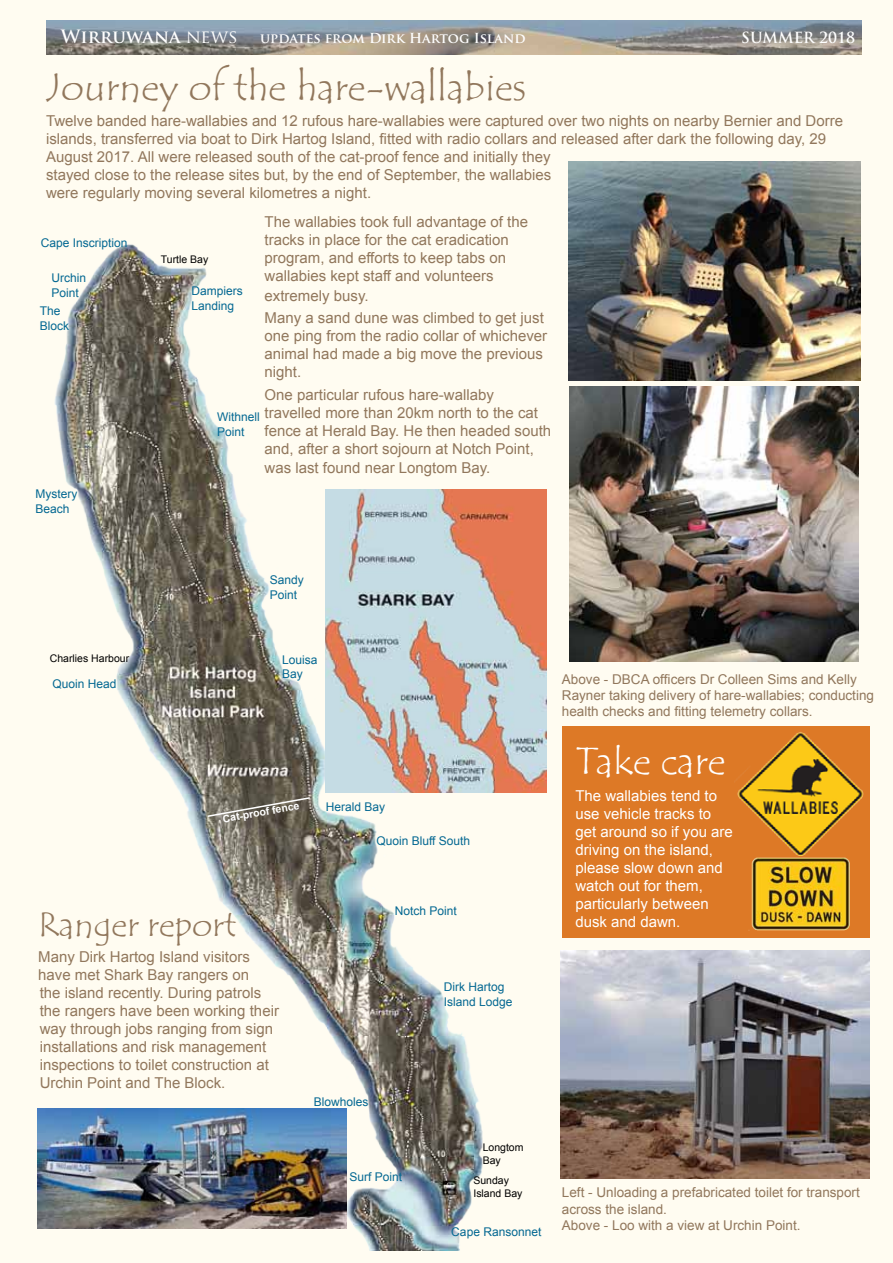
<style>
.page{position:relative;width:893px;height:1263px;background:#fffcf1}
.page>*{position:absolute;margin:0;border:0;box-sizing:border-box;transform-origin:0 0}
.t1{font:39px "Tempus Sans ITC";color:#91775c}
.t2{font:39px "Tempus Sans ITC";color:#fff}
.t3{font:34.5px "Tempus Sans ITC";color:#91775c}
.t4{font:15px/18px "Arial";color:#91775c}
.t5{font:15px/18px "Arial";color:#fff}
.t6{font:700 15px "Trajan Pro";color:#fff}
.t7{font:13.5px/16.2px "Arial";color:#91775c}
.t8{font:700 13.5px "Trajan Pro";color:#fff}
.t9{font:12px/15px "Arial";color:#046892}
.t10{font:10.5px/13.5px "Arial";color:#000}
.t11{font:700 10.5px "Arial";color:#fff}
.s1{font-size:18px}
.s2{font-weight:400;font-size:18px}
</style>
<div class="page">
<img style="left:37px;top:244px;width:500px;height:1007px">
<img style="left:569px;top:387px;width:290px;height:275px">
<div style="left:562px;top:726px;width:308px;height:212px;background:#dd7926"></div>
<img style="left:736px;top:732px;width:128px;height:107px">
<img style="left:748px;top:839px;width:102px;height:92px">
<img style="left:325px;top:489px;width:221px;height:303px">
<img style="left:568px;top:161px;width:293px;height:219px">
<img style="left:37px;top:1109px;width:309px;height:120px">
<img style="left:561px;top:951px;width:309px;height:227px">
<svg style="left:206px;top:796px;width:105px;height:22px;background:#736d61"></svg>
<img style="left:46px;top:20px;width:816px;height:35px">
<p class="t8" style="left:61px;top:30px;width:466px"><span class="s1">Wirruwana</span> <span class="s2">NEWS</span> updates from Dirk Hartog Island</p>
<p class="t6" style="left:741px;top:28px;width:115px">SUMMER 2018</p>
<h1 class="t1" style="left:46px;top:62px;width:482px">Journey of the hare-wallabies</h1>
<p class="t4" style="left:46px;top:112px;width:799px">Twelve banded hare-wallabies and 12 rufous hare-wallabies were captured over two nights on nearby Bernier and Dorre islands, transferred via boat to Dirk Hartog Island, fitted with radio collars and released after dark the following day, 29<br>August 2017. All were released south of the cat-proof fence and initially they<br>stayed close to the release sites but, by the end of September, the wallabies<br>were regularly moving several kilometres a night.</p>
<p class="t9" style="left:41px;top:236px;width:88px">Cape Inscription</p>
<p class="t9" style="left:51px;top:270px;width:36px">Urchin<br>Point</p>
<p class="t9" style="left:40px;top:304px;width:31px">The<br>Block</p>
<p class="t9" style="left:35px;top:487px;width:44px">Mystery<br>Beach</p>
<p class="t4" style="left:265px;top:213px;width:265px">The wallabies took full advantage of the tracks in place for the cat eradication program, and efforts to keep tabs on wallabies kept staff and volunteers</p>
<p class="t4" style="left:265px;top:285px;width:281px;line-height:22.2px">extremely busy.<br>Many a sand dune was climbed to get just</p>
<p class="t4" style="left:265px;top:327px;width:284px">one ping from the radio collar of whichever animal had made a big move the previous night.</p>
<p class="t4" style="left:265px;top:385px;width:288px">One particular rufous hare-wallaby travelled more than 20km north to the cat fence at Herald Bay. He then headed south and, after a short sojourn at Notch Point,</p>
<p class="t4" style="left:265px;top:459px;width:227px">was last found near Longtom Bay.</p>
<p class="t10" style="left:161px;top:253px;width:49px">Turtle Bay</p>
<p class="t9" style="left:191px;top:284px;width:53px">Dampiers<br>Landing</p>
<p class="t9" style="left:217px;top:410px;width:44px">Withnell<br>Point</p>
<p class="t9" style="left:270px;top:573px;width:36px">Sandy<br>Point</p>
<p class="t10" style="left:50px;top:651px;width:81px">Charlies Harbour</p>
<p class="t9" style="left:52px;top:676px;width:66px">Quoin Head</p>
<p class="t9" style="left:282px;top:652px;width:37px;line-height:14.4px">Louisa<br>Bay</p>
<p class="t11" style="left:222px;top:812px;width:79px;rotate:-10deg">Cat-proof fence</p>
<h2 class="t3" style="left:38px;top:902px;width:199px">Ranger report</h2>
<p class="t4" style="left:38px;top:948px;width:242px">Many Dirk Hartog Island visitors have met Shark Bay rangers on<br>the island recently. During patrols the rangers have been working their way through jobs ranging from sign installations and risk management inspections to toilet construction at Urchin Point and The Block.</p>
<p class="t9" style="left:326px;top:799px;width:61px">Herald Bay</p>
<p class="t9" style="left:376px;top:833px;width:95px">Quoin Bluff South</p>
<p class="t9" style="left:395px;top:903px;width:64px">Notch Point</p>
<p class="t9" style="left:444px;top:979px;width:70px">Dirk Hartog<br>Island Lodge</p>
<p class="t9" style="left:314px;top:1094px;width:56px">Blowholes</p>
<p class="t9" style="left:349px;top:1170px;width:54px">Surf Point</p>
<p class="t10" style="left:483px;top:1140px;width:42px">Longtom<br>Bay</p>
<p class="t10" style="left:473px;top:1174px;width:51px">Sunday<br>Island Bay</p>
<p class="t9" style="left:451px;top:1224px;width:92px">Cape Ransonnet</p>
<p class="t7" style="left:562px;top:671px;width:314px">Above - DBCA officers Dr Colleen Sims and Kelly<br>Rayner taking delivery of hare-wallabies; conducting health checks and fitting telemetry collars.</p>
<h1 class="t2" style="left:575px;top:737px;width:152px">Take care</h1>
<p class="t5" style="left:575px;top:787px;width:159px">The wallabies tend to use vehicle tracks to get around so if you are driving on the island, please slow down and watch out for them, particularly between dusk and dawn.</p>
<p class="t7" style="left:562px;top:1185px;width:299px">Left - Unloading a prefabricated toilet for transport across the island.<br>Above - Loo with a view at Urchin Point.</p>
</div>
